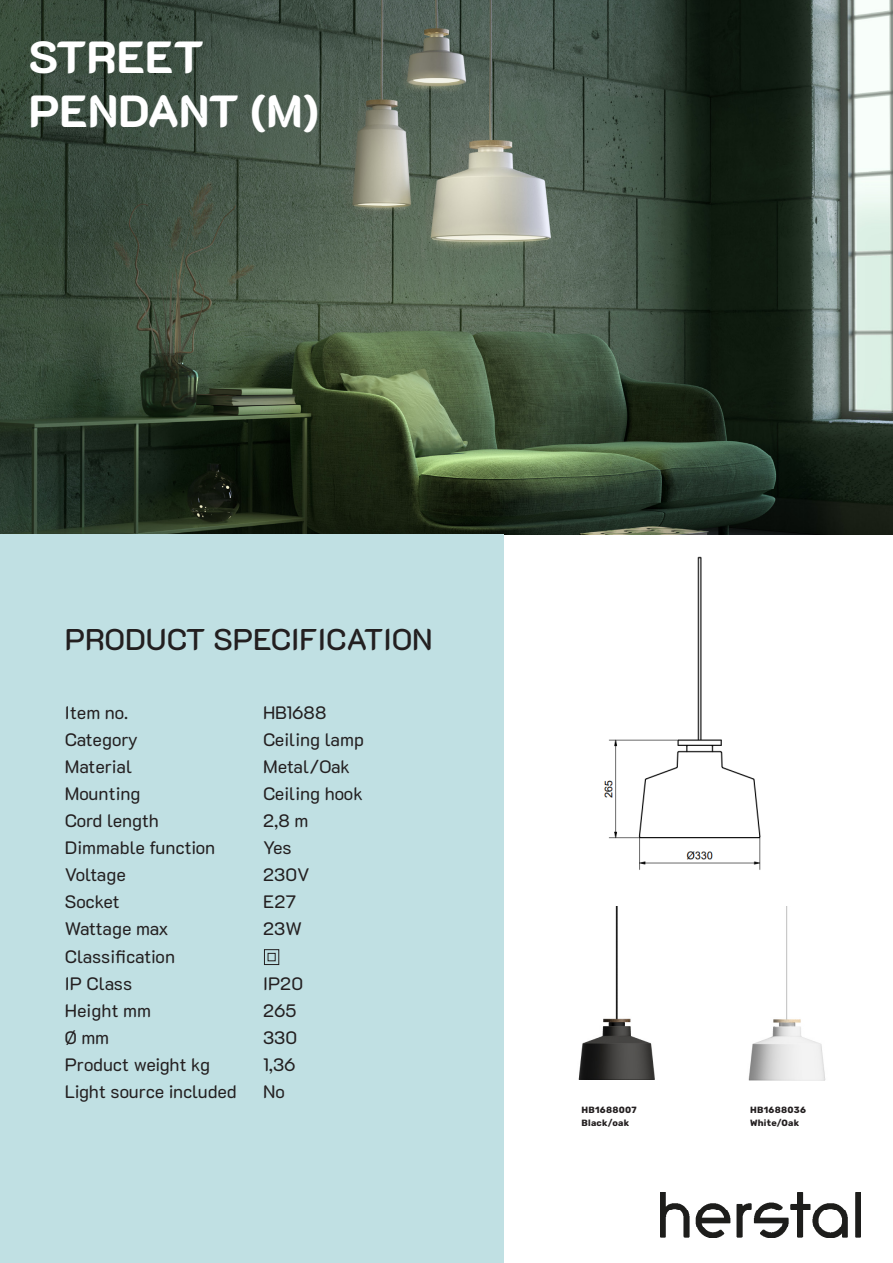
<style>
.page{position:relative;width:893px;height:1263px;background:#fff}
.page>*{position:absolute;margin:0;border:0;box-sizing:border-box;transform-origin:0 0}
.t1{font:800 45px "K2 D";color:#fff}
.t2{font:500 30px "K2 D";color:#231f20}
.t3{font:18px "K2 D";color:#231f20}
.t4{font:18px "K2 D";letter-spacing:-.02em;color:#231f20}
.t5{font:18px "K2 D";letter-spacing:-.01em;color:#231f20}
.t6{font:700 9px "Rubik";letter-spacing:.03em;color:#231f20}
.t7{font:700 9px "Rubik";letter-spacing:.025em;color:#231f20}
</style>
<div class="page">
<img style="left:0;top:0;width:893px;height:534px">
<div style="left:0;top:534px;width:503px;height:729px;background:#c0e0e3"></div>
<img style="left:660px;top:1193px;width:200px;height:44px">
<div style="left:264px;top:949px;width:15px;height:16px;border:1px solid #231f20"></div>
<div style="left:268px;top:953px;width:7px;height:8px;border:1px solid #231f20"></div>
<img style="left:578px;top:906px;width:77px;height:174px">
<img style="left:748px;top:906px;width:78px;height:175px">
<img style="left:604px;top:556px;width:157px;height:314px">
<p class="t1" style="left:29px;top:31px;width:177px">STREET</p>
<p class="t1" style="left:29px;top:85px;width:292px">PENDANT (M)</p>
<p class="t2" style="left:65px;top:622px;width:369px">PRODUCT SPECIFICATION</p>
<p class="t3" style="left:65px;top:703px;width:65px">Item no.</p>
<p class="t3" style="left:65px;top:730px;width:75px">Category</p>
<p class="t3" style="left:65px;top:757px;width:69px">Material</p>
<p class="t3" style="left:65px;top:784px;width:77px">Mounting</p>
<p class="t3" style="left:65px;top:811px;width:96px">Cord length</p>
<p class="t3" style="left:65px;top:838px;width:152px">Dimmable function</p>
<p class="t3" style="left:65px;top:865px;width:63px">Voltage</p>
<p class="t3" style="left:65px;top:892px;width:56px">Socket</p>
<p class="t4" style="left:65px;top:919px;width:105px">Wattage max</p>
<p class="t3" style="left:65px;top:946px;width:112px">Classification</p>
<p class="t3" style="left:65px;top:973px;width:69px">IP Class</p>
<p class="t3" style="left:65px;top:1000px;width:88px">Height mm</p>
<p class="t3" style="left:65px;top:1027px;width:46px">Ø mm</p>
<p class="t3" style="left:65px;top:1054px;width:147px">Product weight kg</p>
<p class="t3" style="left:65px;top:1081px;width:173px">Light source included</p>
<p class="t5" style="left:263px;top:703px;width:65px">HB1688</p>
<p class="t3" style="left:263px;top:730px;width:102px">Ceiling lamp</p>
<p class="t3" style="left:263px;top:757px;width:89px">Metal/Oak</p>
<p class="t3" style="left:263px;top:784px;width:101px">Ceiling hook</p>
<p class="t3" style="left:263px;top:811px;width:47px">2,8 m</p>
<p class="t3" style="left:263px;top:838px;width:30px">Yes</p>
<p class="t3" style="left:263px;top:865px;width:48px">230V</p>
<p class="t3" style="left:263px;top:892px;width:35px">E27</p>
<p class="t3" style="left:263px;top:919px;width:40px">23W</p>
<p class="t3" style="left:263px;top:973px;width:42px">IP20</p>
<p class="t3" style="left:263px;top:1000px;width:35px">265</p>
<p class="t3" style="left:263px;top:1027px;width:36px">330</p>
<p class="t3" style="left:263px;top:1054px;width:34px">1,36</p>
<p class="t3" style="left:263px;top:1081px;width:23px">No</p>
<p class="t7" style="left:581px;top:1104px;width:57px">HB1688007</p>
<p class="t6" style="left:581px;top:1118px;width:49px">Black/oak</p>
<p class="t6" style="left:750px;top:1104px;width:57px">HB1688036</p>
<p class="t6" style="left:750px;top:1118px;width:51px">White/Oak</p>
</div>
